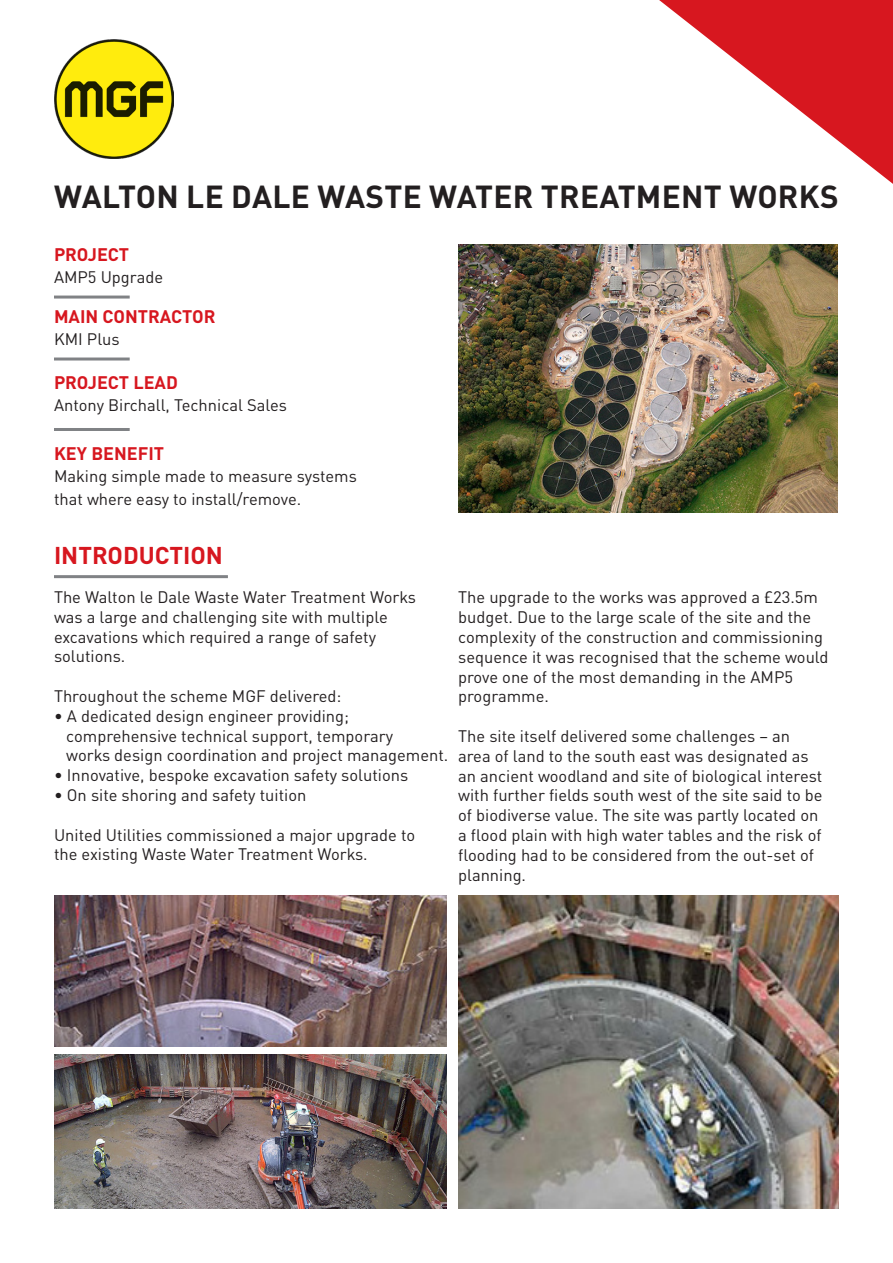
<style>
.page{position:relative;width:893px;height:1263px;background:#fff}
.page>*{position:absolute;margin:0;border:0;box-sizing:border-box;transform-origin:0 0}
.t1{font:700 31.5px "DIN Pro";letter-spacing:.01em;color:#231f20}
.t2{font:700 24px "DIN Pro";color:#d7171f}
.t3{font:700 18px "DIN Pro";color:#d7171f}
.t4{font:16.5px/19.8px "DIN Pro";color:#231f20}
</style>
<div class="page">
<hr style="left:54px;top:357px;width:76px;height:3px;background:#808285">
<hr style="left:54px;top:428px;width:76px;height:3px;background:#808285">
<img style="left:54px;top:895px;width:392px;height:152px">
<img style="left:458px;top:895px;width:381px;height:314px">
<img style="left:54px;top:1054px;width:392px;height:155px">
<hr style="left:54px;top:575px;width:174px;height:3px;background:#808285">
<svg style="left:659px;top:0;width:234px;height:184px"></svg>
<img style="left:54px;top:39px;width:119px;height:119px">
<hr style="left:54px;top:296px;width:76px;height:3px;background:#808285">
<img style="left:458px;top:244px;width:380px;height:268px">
<p class="t1" style="left:54px;top:170px;width:786px">WALTON LE DALE WASTE WATER TREATMENT WORKS</p>
<p class="t3" style="left:54px;top:239px;width:77px">PROJECT</p>
<p class="t4" style="left:54px;top:266px;width:111px">AMP5 Upgrade</p>
<p class="t3" style="left:54px;top:301px;width:163px">MAIN CONTRACTOR</p>
<p class="t4" style="left:54px;top:328px;width:67px">KMI Plus</p>
<p class="t3" style="left:54px;top:367px;width:125px">PROJECT LEAD</p>
<p class="t4" style="left:54px;top:394px;width:234px">Antony Birchall, Technical Sales</p>
<p class="t3" style="left:54px;top:438px;width:112px">KEY BENEFIT</p>
<p class="t4" style="left:54px;top:465px;width:304px">Making simple made to measure systems</p>
<p class="t4" style="left:54px;top:487px;width:249px">that where easy to install/remove.</p>
<p class="t2" style="left:54px;top:536px;width:171px">INTRODUCTION</p>
<p class="t4" style="left:54px;top:585px;width:363px">The Walton le Dale Waste Water Treatment Works</p>
<p class="t4" style="left:54px;top:605px;width:335px">was a large and challenging site with multiple</p>
<p class="t4" style="left:54px;top:625px;width:324px">excavations which required a range of safety</p>
<p class="t4" style="left:54px;top:645px;width:73px">solutions.</p>
<p class="t4" style="left:54px;top:684px;width:289px">Throughout the scheme MGF delivered:</p>
<p class="t4" style="left:54px;top:704px;width:297px">• A dedicated design engineer providing;</p>
<p class="t4" style="left:66px;top:724px;width:328px">comprehensive technical support, temporary</p>
<p class="t4" style="left:66px;top:744px;width:384px">works design coordination and project management.</p>
<p class="t4" style="left:54px;top:764px;width:356px">• Innovative, bespoke excavation safety solutions</p>
<p class="t4" style="left:54px;top:783px;width:254px">• On site shoring and safety tuition</p>
<p class="t4" style="left:54px;top:823px;width:363px">United Utilities commissioned a major upgrade to</p>
<p class="t4" style="left:54px;top:843px;width:315px">the existing Waste Water Treatment Works.</p>
<p class="t4" style="left:458px;top:586px;width:372px">The upgrade to the works was approved a £23.5m budget. Due to the large scale of the site and the complexity of the construction and commissioning sequence it was recognised that the scheme would prove one of the most demanding in the AMP5</p>
<p class="t4" style="left:458px;top:685px;width:92px">programme.</p>
<p class="t4" style="left:458px;top:724px;width:366px">The site itself delivered some challenges – an area of land to the south east was designated as an ancient woodland and site of biological interest with further fields south west of the site said to be of biodiverse value. The site was partly located on a flood plain with high water tables and the risk of flooding had to be considered from the out-set of planning.</p>
</div>
